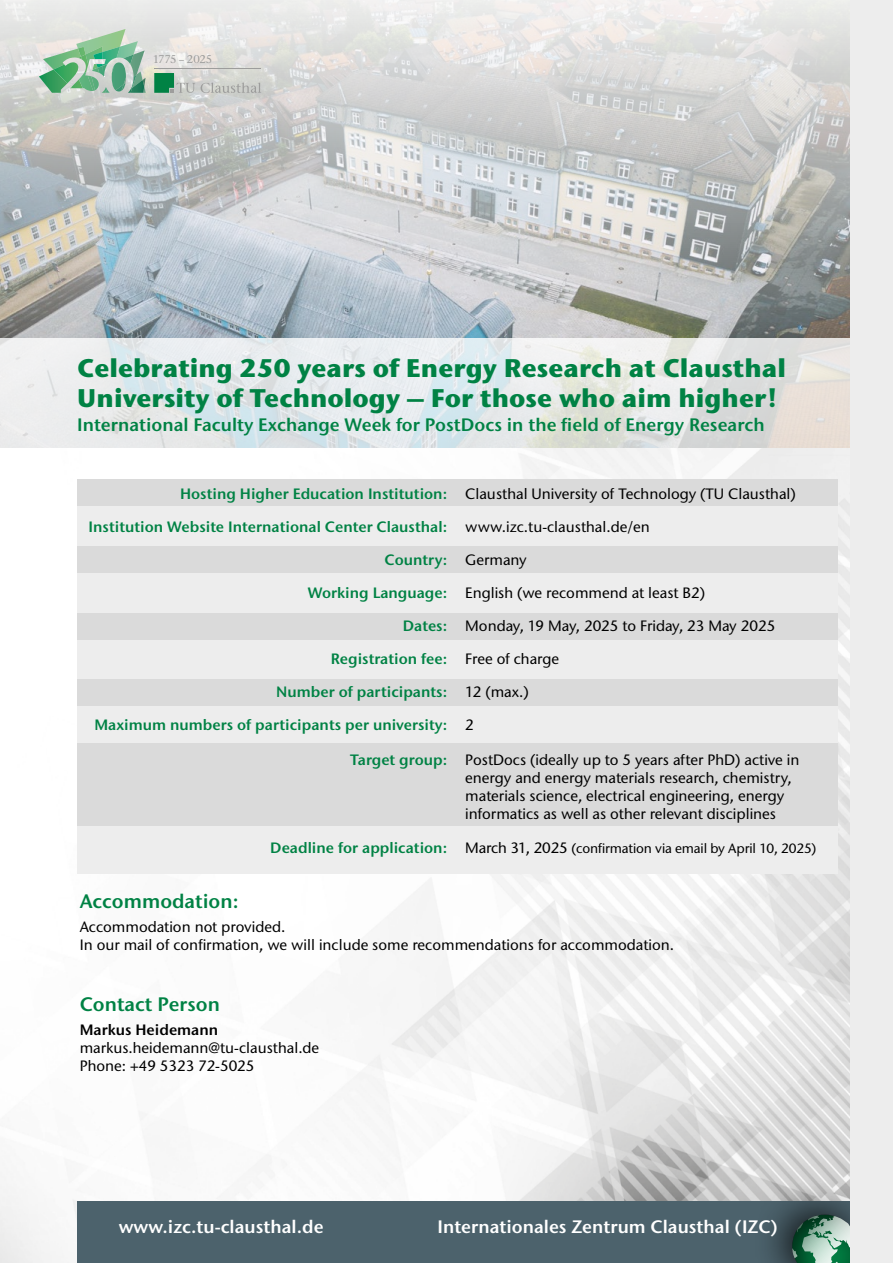
<style>
.page{position:relative;width:893px;height:1263px;background:#fff}
.page>*{position:absolute;margin:0;border:0;box-sizing:border-box;transform-origin:0 0}
.t1{font:700 25.5px/30.6px "Stone Sans ITC Std";color:#008244}
.t2{font:600 19.5px "Stone Sans ITC Std";color:#008244}
.t3{font:600 18px "Stone Sans ITC Std";color:#008244}
.t4{font:600 18px "Stone Sans ITC Std";color:#fff}
.t5{font:500 15px/18px "Stone Sans ITC Std";color:#000}
.t6{font:600 15px "Stone Sans ITC Std";color:#008244}
.t7{font:600 15px "Stone Sans ITC Std";color:#000}
.t8{font:500 13.5px "Stone Sans ITC Std";letter-spacing:-.01em;color:#000}
.t9{font:500 11.1px "Stone Ser ITC Std";letter-spacing:-.03em;color:#9d9d9c}
.s1{font-weight:600;color:#008244}
.s2{font-weight:500;color:#000}
.s3{font-weight:600;font-size:15px;color:#008244}
.s4{font-size:15px}
</style>
<div class="page">
<img style="left:0;top:448px;width:850px;height:815px">
<div style="left:77px;top:479px;width:761px;height:395px;background:#ededed"></div>
<div style="left:78px;top:743px;width:760px;height:83px;background:#dadada"></div>
<div style="left:78px;top:546px;width:760px;height:27px;background:#dadada"></div>
<div style="left:78px;top:613px;width:760px;height:27px;background:#dadada"></div>
<div style="left:78px;top:679px;width:760px;height:27px;background:#dadada"></div>
<div style="left:78px;top:479px;width:760px;height:27px;background:#dadada"></div>
<img style="left:0;top:0;width:850px;height:338px">
<div style="left:77px;top:1201px;width:816px;height:62px;background:#4c626c"></div>
<div style="left:753px;top:1179px;width:129px;height:84px;background:#000;opacity:.75"></div>
<div style="left:778px;top:1201px;width:91px;height:62px;background:#000;opacity:.75"></div>
<svg style="left:792px;top:1214px;width:58px;height:49px;background:#628f7b"></svg>
<div style="left:850px;top:1px;width:43px;height:1262px;background:#ededed"></div>
<svg style="left:0;top:338px;width:850px;height:110px;background:#e4e7e7"></svg>
<svg style="left:154px;top:73px;width:41px;height:20px"></svg>
<svg style="left:201px;top:82px;width:60px;height:11px"></svg>
<hr style="left:154px;top:68px;width:107px;height:1px;background:#9d9d9c">
<img style="left:39px;top:58px;width:32px;height:35px">
<img style="left:76px;top:29px;width:50px;height:20px">
<img style="left:82px;top:46px;width:17px;height:9px">
<img style="left:43px;top:49px;width:35px;height:28px">
<img style="left:54px;top:57px;width:17px;height:26px">
<img style="left:78px;top:47px;width:8px;height:8px">
<img style="left:99px;top:41px;width:39px;height:9px">
<img style="left:95px;top:47px;width:25px;height:8px">
<img style="left:93px;top:52px;width:9px;height:3px">
<img style="left:106px;top:50px;width:39px;height:28px">
<img style="left:133px;top:72px;width:10px;height:6px">
<img style="left:133px;top:75px;width:4px;height:3px">
<img style="left:133px;top:78px;width:13px;height:15px">
<img style="left:133px;top:80px;width:11px;height:13px">
<svg style="left:71px;top:55px;width:62px;height:38px;background:#92c1a6"></svg>
<p class="t9" style="left:153px;top:53px;width:61px">1775 – 2025</p>
<h1 class="t1" style="left:77px;top:352px;width:710px">Celebrating 250 years of Energy Research at Clausthal<br>University of Technology – For those who aim higher!</h1>
<p class="t3" style="left:77px;top:413px;width:689px">International Faculty Exchange Week for PostDocs in the field of Energy Research</p>
<p class="t5" style="left:180px;top:485px;width:617px"><span class="s1">Hosting Higher Education Institution:</span> Clausthal University of Technology (TU Clausthal)</p>
<p class="t6" style="left:89px;top:517px;width:563px">Institution Website International Center Clausthal: <span class="s2">www.izc.tu-clausthal.de/en</span></p>
<p class="t6" style="left:385px;top:550px;width:144px">Country: <span class="s2">Germany</span></p>
<p class="t5" style="left:308px;top:584px;width:399px"><span class="s1">Working Language:</span> English (we recommend at least B2)</p>
<p class="t5" style="left:403px;top:617px;width:374px"><span class="s1">Dates:</span> Monday, 19 May, 2025 to Friday, 23 May 2025</p>
<p class="t6" style="left:331px;top:649px;width:230px">Registration fee: <span class="s2">Free of charge</span></p>
<p class="t6" style="left:276px;top:682px;width:254px">Number of participants: <span class="s2">12 (max.)</span></p>
<p class="t6" style="left:94px;top:715px;width:381px">Maximum numbers of participants per university: <span class="s2">2</span></p>
<p class="t5" style="left:465px;top:750px;width:336px;text-indent:-115px"><span class="s1">Target group:</span> PostDocs (ideally up to 5 years after PhD) active in energy and energy materials research, chemistry, materials science, electrical engineering, energy informatics as well as other relevant disciplines</p>
<p class="t8" style="left:270px;top:840px;width:548px"><span class="s3">Deadline for application:</span> <span class="s4">March 31, 2025</span> (confirmation via email by April 10, 2025)</p>
<h2 class="t2" style="left:80px;top:889px;width:160px">Accommodation:</h2>
<p class="t5" style="left:80px;top:917px;width:596px">Accommodation not provided.<br>In our mail of confirmation, we will include some recommendations for accommodation.</p>
<h2 class="t2" style="left:80px;top:992px;width:142px">Contact Person</h2>
<p class="t7" style="left:80px;top:1021px;width:140px">Markus Heidemann</p>
<p class="t5" style="left:80px;top:1039px;width:241px">markus.heidemann@tu-clausthal.de<br>Phone: +49 5323 72-5025</p>
<p class="t4" style="left:119px;top:1215px;width:206px">www.izc.tu-clausthal.de</p>
<p class="t4" style="left:438px;top:1216px;width:342px">Internationales Zentrum Clausthal (IZC)</p>
</div>
